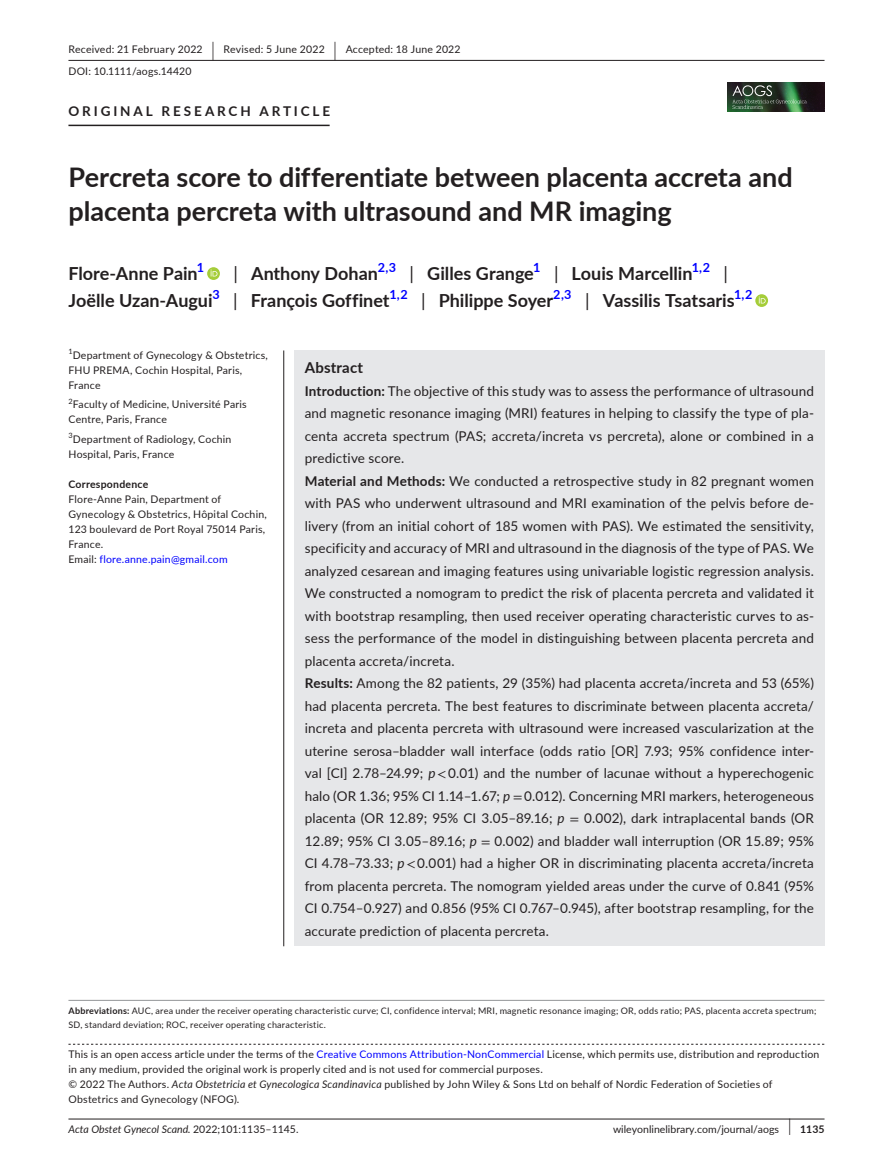
<style>
.page{position:relative;width:893px;height:1174px;background:#fff}
.page>*{position:absolute;margin:0;border:0;box-sizing:border-box;transform-origin:0 0}
.t1{font:700 27px/34.5px "Lato";letter-spacing:-.005em;color:#231f20}
.t2{font:700 18px "Lato";color:#231f20}
.t3{font:18px "Lato";color:#231f20}
.t4{font:700 15px "Lato";letter-spacing:.015em;color:#231f20}
.t5{font:13.5px/22.5px "Lato";letter-spacing:.01em;color:#231f20}
.t6{font:700 13.5px "Lato";letter-spacing:.215em;color:#231f20}
.t7{font:700 12.6px "Lato";color:#00f}
.t8{font:10.5px/15px "Lato";letter-spacing:.02em;color:#231f20}
.t9{font:italic 10.5px "Lato";color:#231f20}
.t10{font:10.5px "Lato";color:#231f20}
.t11{font:700 10.5px "Lato";letter-spacing:.02em;color:#231f20}
.t12{font:9px/13.5px "Lato";letter-spacing:.025em;color:#231f20}
.t13{font:7.35px "Lato";color:#231f20}
.s1{font-size:19.65px}
.s2{font-weight:400}
.s3{color:#00f}
.s4{font-weight:700}
.s5{font-style:italic}
.s6{font-family:"STIX"}
.s7{font-style:normal}
.s8{font-size:17.4px}
</style>
<div class="page">
<hr style="left:68px;top:1118px;width:756px;height:1px;background:#231f20">
<img style="left:728px;top:82px;width:96px;height:30px">
<svg style="left:732px;top:85px;width:75px;height:24px;background:#3e5843"></svg>
<hr style="left:68px;top:60px;width:756px;height:1px;background:#231f20">
<hr style="left:68px;top:125px;width:262px;height:1px;background:#231f20">
<svg style="left:207px;top:267px;width:13px;height:13px"></svg>
<svg style="left:211px;top:269px;width:6px;height:7px"></svg>
<svg style="left:755px;top:294px;width:13px;height:13px"></svg>
<svg style="left:759px;top:296px;width:7px;height:7px"></svg>
<svg style="left:68px;top:1043px;width:756px;height:1px"></svg>
<hr style="left:68px;top:1000px;width:756px;height:1px;background:#939598">
<div style="left:294px;top:350px;width:530px;height:596px;background:#e6e7e9"></div>
<hr style="left:283px;top:350px;width:1px;height:596px;background:#231f20">
<p class="t8" style="left:68px;top:38px;width:394px;line-height:21.8px">Received: 21 February 2022 <span class="s1">|</span> Revised: 5 June 2022 <span class="s1">|</span> Accepted: 18 June 2022<br>DOI: 10.1111/aogs.14420</p>
<p class="t6" style="left:68px;top:101px;width:263px">ORIGINAL RESEARCH ARTICLE</p>
<h1 class="t1" style="left:68px;top:159px;width:726px">Percreta score to differentiate between placenta accreta and placenta percreta with ultrasound and MR imaging</h1>
<h2 class="t2" style="left:68px;top:260px;width:131px">Flore-Anne Pain</h2>
<p class="t7" style="left:197px;top:258px;width:9px">1</p>
<h2 class="t2" style="left:233px;top:260px;width:146px"><span class="s2">|</span> Anthony Dohan</h2>
<p class="t7" style="left:378px;top:258px;width:20px">2,3</p>
<h2 class="t2" style="left:410px;top:260px;width:126px"><span class="s2">|</span> Gilles Grange</h2>
<p class="t7" style="left:533px;top:258px;width:9px">1</p>
<h2 class="t2" style="left:554px;top:260px;width:140px"><span class="s2">|</span> Louis Marcellin</h2>
<p class="t7" style="left:692px;top:258px;width:20px">1,2</p>
<h2 class="t3" style="left:723px;top:260px;width:6px">|</h2>
<h2 class="t2" style="left:68px;top:287px;width:146px">Joëlle Uzan-Augui</h2>
<p class="t7" style="left:212px;top:285px;width:9px">3</p>
<h2 class="t2" style="left:233px;top:287px;width:158px"><span class="s2">|</span> François Goffinet</h2>
<p class="t7" style="left:389px;top:285px;width:20px">1,2</p>
<h2 class="t2" style="left:421px;top:287px;width:134px"><span class="s2">|</span> Philippe Soyer</h2>
<p class="t7" style="left:553px;top:285px;width:20px">2,3</p>
<h2 class="t2" style="left:585px;top:287px;width:151px"><span class="s2">|</span> Vassilis Tsatsaris</h2>
<p class="t7" style="left:734px;top:285px;width:20px">1,2</p>
<p class="t13" style="left:68px;top:346px;width:6px">1</p>
<p class="t8" style="left:68px;top:347px;width:201px;text-indent:4px">Department of Gynecology &amp; Obstetrics,<br>FHU PREMA, Cochin Hospital, Paris,<br>France</p>
<p class="t13" style="left:68px;top:396px;width:6px">2</p>
<p class="t8" style="left:68px;top:397px;width:180px;text-indent:4px">Faculty of Medicine, Université Paris<br>Centre, Paris, France</p>
<p class="t8" style="left:68px;top:431px;width:165px"><sup>3</sup>Department of Radiology, Cochin<br>Hospital, Paris, France</p>
<p class="t11" style="left:68px;top:476px;width:81px">Correspondence</p>
<p class="t8" style="left:68px;top:491px;width:200px">Flore-Anne Pain, Department of<br>Gynecology &amp; Obstetrics, Hôpital Cochin,<br>123 boulevard de Port Royal 75014 Paris,<br>France.<br>Email: <span class="s3">flore.anne.pain@gmail.com</span></p>
<p class="t4" style="left:305px;top:356px;width:60px">Abstract</p>
<p class="t5" style="left:305px;top:379px;width:511px"><span class="s4">Introduction:</span> The objective of this study was to assess the performance of ultrasound and magnetic resonance imaging (MRI) features in helping to classify the type of pla&shy;centa accreta spectrum (PAS; accreta/increta vs percreta), alone or combined in a predictive score.<br><span class="s4">Material and Methods:</span> We conducted a retrospective study in 82 pregnant women with PAS who underwent ultrasound and MRI examination of the pelvis before de&shy;livery (from an initial cohort of 185 women with PAS). We estimated the sensitivity, specificity and accuracy of MRI and ultrasound in the diagnosis of the type of PAS. We analyzed cesarean and imaging features using univariable logistic regression analysis.<br>We constructed a nomogram to predict the risk of placenta percreta and validated it with bootstrap resampling, then used receiver operating characteristic curves to as&shy;sess the performance of the model in distinguishing between placenta percreta and placenta accreta/increta.<br><span class="s4">Results:</span> Among the 82 patients, 29 (35%) had placenta accreta/increta and 53 (65%) had placenta percreta. The best features to discriminate between placenta accreta/ increta and placenta percreta with ultrasound were increased vascularization at the uterine serosa–bladder wall interface (odds ratio [OR] 7.93; 95% confidence inter&shy;val [CI] 2.78–24.99; <span class="s5">p</span><span class="s6">&lt;</span> 0.01) and the number of lacunae without a hyperechogenic halo (OR 1.36; 95% CI 1.14–1.67; <span class="s5">p</span> <span class="s6">=</span> 0.012). Concerning MRI markers, heterogeneous placenta (OR 12.89; 95% CI 3.05–89.16; <span class="s5">p</span> <span class="s6">=</span> 0.002), dark intraplacental bands (OR 12.89; 95% CI 3.05–89.16; <span class="s5">p</span> <span class="s6">=</span> 0.002) and bladder wall interruption (OR 15.89; 95% CI 4.78–73.33; <span class="s5">p</span><span class="s6">&lt;</span> 0.001) had a higher OR in discriminating placenta accreta/increta from placenta percreta. The nomogram yielded areas under the curve of 0.841 (95% CI 0.754–0.927) and 0.856 (95% CI 0.767–0.945), after bootstrap resampling, for the accurate prediction of placenta percreta.</p>
<p class="t12" style="left:68px;top:1003px;width:749px"><span class="s4">Abbreviations:</span> AUC, area under the receiver operating characteristic curve; CI, confidence interval; MRI, magnetic resonance imaging; OR, odds ratio; PAS, placenta accreta spectrum;<br>SD, standard deviation; ROC, receiver operating characteristic.</p>
<p class="t8" style="left:68px;top:1046px;width:752px">This is an open access article under the terms of the <span class="s3">Creative Commons Attribution-NonCommercial</span> License, which permits use, distribution and reproduction in any medium, provided the original work is properly cited and is not used for commercial purposes.<br>© 2022 The Authors. <span class="s5">Acta Obstetricia et Gynecologica Scandinavica</span> published by John Wiley &amp; Sons Ltd on behalf of Nordic Federation of Societies of Obstetrics and Gynecology (NFOG).</p>
<p class="t9" style="left:68px;top:1121px;width:232px">Acta Obstet Gynecol Scand. <span class="s7">2022;101:1135–1145.</span></p>
<p class="t10" style="left:613px;top:1121px;width:213px">wileyonlinelibrary.com/journal/aogs <span class="s8">|</span> <span class="s4">1135</span></p>
</div>
